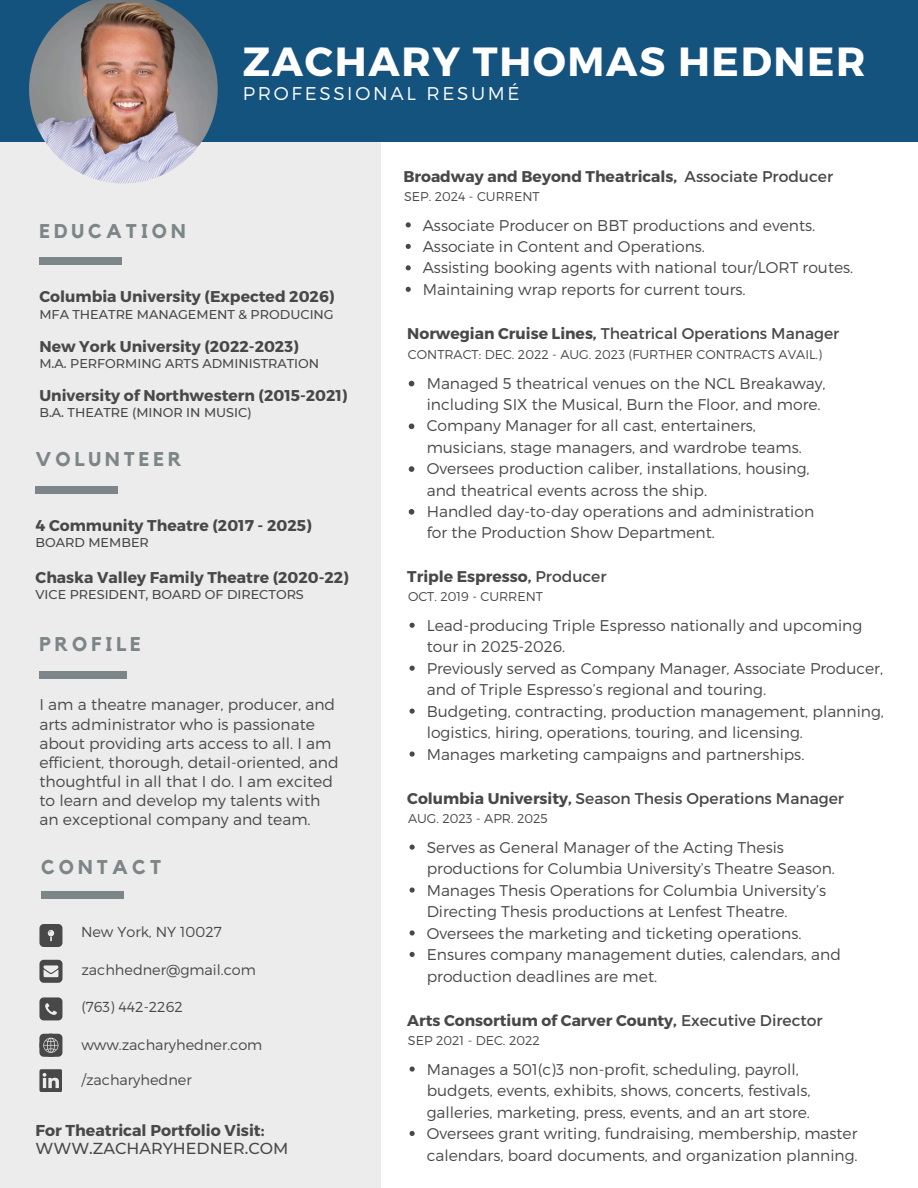
<style>
.page{position:relative;width:918px;height:1188px;background:#fff}
.page>*{position:absolute;margin:0;border:0;box-sizing:border-box;transform-origin:0 0}
.t1{font:700 40.65px "Montserrat";letter-spacing:.04em;color:#fff}
.t2{font:700 19.8px "Kollektif";letter-spacing:.2em;color:#7c8587}
.t3{font:300 18.45px "Montserrat";letter-spacing:.145em;color:#fff}
.t4{font:500 15.9px "Montserrat";color:#484848}
.t5{font:700 15.75px "Montserrat";color:#484848}
.t6{font:300 15.6px/21.5px "Montserrat";color:#484848}
.t7{font:700 15.6px "Montserrat";color:#484848}
.t8{font:15.6px "Montserrat";color:#484848}
.t9{font:300 14.4px "Montserrat";color:#484848}
.t10{font:500 12.75px "Montserrat";color:#484848}
.t11{font:300 12.75px "Montserrat";color:#484848}
.s1{font-weight:400}
.s2{font-weight:700}
</style>
<div class="page">
<div style="left:0;top:140px;width:381px;height:1048px;background:#ececec"></div>
<div style="left:0;top:0;width:918px;height:141px;background:#15537f"></div>
<div style="left:39px;top:258px;width:82px;height:7px;background:#7c8587"></div>
<svg style="left:39px;top:924px;width:24px;height:23px"></svg>
<svg style="left:39px;top:960px;width:24px;height:23px"></svg>
<svg style="left:39px;top:997px;width:24px;height:23px"></svg>
<div style="left:41px;top:892px;width:82px;height:7px;background:#7c8587"></div>
<svg style="left:39px;top:1034px;width:24px;height:23px"></svg>
<svg style="left:39px;top:1069px;width:23px;height:23px"></svg>
<div style="left:39px;top:671px;width:88px;height:7px;background:#7c8587"></div>
<img style="left:29px;top:0;width:189px;height:183px">
<svg style="left:410px;top:623px;width:5px;height:5px"></svg>
<svg style="left:410px;top:666px;width:5px;height:5px"></svg>
<svg style="left:410px;top:709px;width:5px;height:5px"></svg>
<svg style="left:410px;top:751px;width:5px;height:6px"></svg>
<svg style="left:410px;top:1066px;width:5px;height:6px"></svg>
<svg style="left:410px;top:1131px;width:5px;height:5px"></svg>
<svg style="left:409px;top:381px;width:5px;height:5px"></svg>
<svg style="left:409px;top:424px;width:5px;height:5px"></svg>
<svg style="left:409px;top:466px;width:5px;height:6px"></svg>
<svg style="left:409px;top:509px;width:5px;height:6px"></svg>
<svg style="left:410px;top:845px;width:5px;height:5px"></svg>
<svg style="left:410px;top:887px;width:5px;height:6px"></svg>
<svg style="left:410px;top:930px;width:5px;height:6px"></svg>
<svg style="left:410px;top:952px;width:5px;height:5px"></svg>
<div style="left:36px;top:486px;width:82px;height:7px;background:#7c8587"></div>
<svg style="left:406px;top:222px;width:5px;height:5px"></svg>
<svg style="left:406px;top:244px;width:5px;height:5px"></svg>
<svg style="left:406px;top:265px;width:5px;height:5px"></svg>
<svg style="left:406px;top:287px;width:5px;height:5px"></svg>
<p class="t1" style="left:243px;top:35px;width:624px">ZACHARY THOMAS HEDNER</p>
<h5 class="t3" style="left:243px;top:82px;width:278px">PROFESSIONAL RESUMÉ</h5>
<h2 class="t2" style="left:39px;top:222px;width:148px">EDUCATION</h2>
<h1 class="t7" style="left:39px;top:287px;width:297px">Columbia University (Expected 2026)</h1>
<h1 class="t10" style="left:39px;top:306px;width:296px">MFA THEATRE MANAGEMENT &amp; PRODUCING</h1>
<h3 class="t7" style="left:39px;top:336px;width:261px">New York University (2022-2023)</h3>
<h3 class="t10" style="left:39px;top:356px;width:281px">M.A. PERFORMING ARTS ADMINISTRATION</h3>
<p class="t7" style="left:39px;top:385px;width:310px">University of Northwestern (2015-2021)</p>
<p class="t10" style="left:39px;top:405px;width:214px">B.A. THEATRE (MINOR IN MUSIC)</p>
<p class="t2" style="left:36px;top:450px;width:148px">VOLUNTEER</p>
<h5 class="t7" style="left:36px;top:515px;width:278px">4 Community Theatre (2017 - 2025)</h5>
<h5 class="t10" style="left:36px;top:535px;width:115px">BOARD MEMBER</h5>
<p class="t7" style="left:36px;top:567px;width:315px">Chaska Valley Family Theatre (2020-22)</p>
<p class="t10" style="left:36px;top:587px;width:270px">VICE PRESIDENT, BOARD OF DIRECTORS</p>
<h5 class="t2" style="left:39px;top:635px;width:103px">PROFILE</h5>
<h2 class="t6" style="left:39px;top:695px;width:301px;line-height:19.2px">I am a theatre manager, producer, and arts administrator who is passionate about providing arts access to all. I am efficient, thorough, detail-oriented, and thoughtful in all that I do. I am excited to learn and develop my talents with an exceptional company and team.</h2>
<h4 class="t2" style="left:41px;top:858px;width:122px">CONTACT</h4>
<h4 class="t9" style="left:81px;top:923px;width:142px">New York, NY 10027</h4>
<h6 class="t9" style="left:81px;top:961px;width:176px">zachhedner@gmail.com</h6>
<h4 class="t9" style="left:81px;top:998px;width:103px">(763) 442-2262</h4>
<h2 class="t9" style="left:81px;top:1035px;width:182px">www.zacharyhedner.com</h2>
<h4 class="t9" style="left:81px;top:1071px;width:112px">/zacharyhedner</h4>
<p class="t5" style="left:36px;top:1120px;width:230px">For Theatrical Portfolio Visit:</p>
<p class="t4" style="left:36px;top:1139px;width:254px">WWW.ZACHARYHEDNER.COM</p>
<p class="t7" style="left:403px;top:167px;width:431px">Broadway and Beyond Theatricals, <span class="s1">Associate Producer</span></p>
<p class="t6" style="left:423px;top:213px;width:394px">Associate Producer on BBT productions and events.</p>
<h5 class="t6" style="left:423px;top:235px;width:284px">Associate in Content and Operations.</h5>
<p class="t6" style="left:423px;top:256px;width:432px">Assisting booking agents with national tour/LORT routes.</p>
<p class="t6" style="left:423px;top:278px;width:324px">Maintaining wrap reports for current tours.</p>
<p class="t11" style="left:404px;top:188px;width:137px">SEP. 2024 - CURRENT</p>
<h5 class="t8" style="left:407px;top:323px;width:434px"><span class="s2">Norwegian Cruise Lines,</span> Theatrical Operations Manager</h5>
<p class="t6" style="left:427px;top:372px;width:401px">Managed 5 theatrical venues on the NCL Breakaway, including SIX the Musical, Burn the Floor, and more.</p>
<p class="t6" style="left:427px;top:414px;width:377px">Company Manager for all cast, entertainers, musicians, stage managers, and wardrobe teams.</p>
<p class="t6" style="left:427px;top:457px;width:384px">Oversees production caliber, installations, housing, and theatrical events across the ship.</p>
<p class="t6" style="left:427px;top:500px;width:389px">Handled day-to-day operations and administration for the Production Show Department.</p>
<p class="t11" style="left:408px;top:346px;width:416px">CONTRACT: DEC. 2022 - AUG. 2023 (FURTHER CONTRACTS AVAIL.)</p>
<p class="t7" style="left:407px;top:566px;width:201px">Triple Espresso, <span class="s1">Producer</span></p>
<h5 class="t6" style="left:427px;top:614px;width:437px">Lead-producing Triple Espresso nationally and upcoming tour in 2025-2026.</h5>
<p class="t6" style="left:427px;top:657px;width:458px">Previously served as Company Manager, Associate Producer, and of Triple Espresso’s regional and touring.</p>
<h5 class="t6" style="left:427px;top:700px;width:459px">Budgeting, contracting, production management, planning, logistics, hiring, operations, touring, and licensing.</h5>
<p class="t6" style="left:427px;top:743px;width:379px">Manages marketing campaigns and partnerships.</p>
<p class="t11" style="left:408px;top:589px;width:136px">OCT. 2019 - CURRENT</p>
<h5 class="t8" style="left:407px;top:789px;width:438px"><span class="s2">Columbia University,</span> Season Thesis Operations Manager</h5>
<p class="t6" style="left:427px;top:836px;width:410px">Serves as General Manager of the Acting Thesis productions for Columbia University’s Theatre Season.</p>
<p class="t6" style="left:427px;top:879px;width:401px">Manages Thesis Operations for Columbia University’s<br>Directing Thesis productions at Lenfest Theatre.</p>
<p class="t6" style="left:427px;top:922px;width:376px">Oversees the marketing and ticketing operations.</p>
<p class="t6" style="left:427px;top:943px;width:416px">Ensures company management duties, calendars, and production deadlines are met.</p>
<p class="t11" style="left:408px;top:810px;width:141px">AUG. 2023 - APR. 2025</p>
<h5 class="t7" style="left:407px;top:1010px;width:417px">Arts Consortium of Carver County, <span class="s1">Executive Director</span></h5>
<p class="t6" style="left:427px;top:1058px;width:385px">Manages a 501(c)3 non-profit, scheduling, payroll, budgets, events, exhibits, shows, concerts, festivals, galleries, marketing, press, events, and an art store.</p>
<h5 class="t6" style="left:427px;top:1122px;width:433px">Oversees grant writing, fundraising, membership, master calendars, board documents, and organization planning.</h5>
<h4 class="t11" style="left:408px;top:1032px;width:133px">SEP 2021 - DEC. 2022</h4>
</div>
